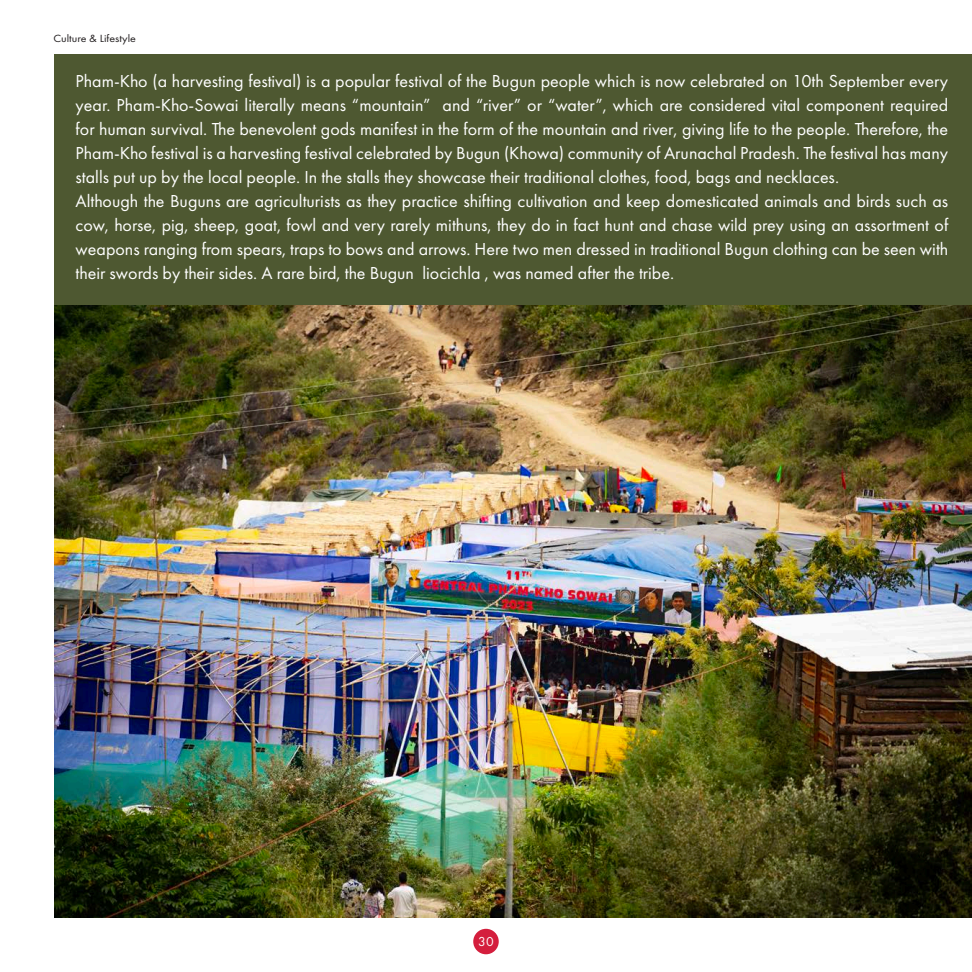
<style>
.page{position:relative;width:972px;height:972px;background:#fff}
.page>*{position:absolute;margin:0;border:0;box-sizing:border-box;transform-origin:0 0}
.t1{font:18px/24px "Futura PT";color:#fff}
.t2{font:13.5px "Futura PT";color:#fff}
.t3{font:10.8px "Futura PT";color:#231f20;scale:1.11 1}
</style>
<div class="page">
<div style="left:473px;top:929px;width:26px;height:25px;background:#d41e3d;border-radius:50%"></div>
<div style="left:54px;top:54px;width:918px;height:863px;background:#4e5831"></div>
<img style="left:54px;top:305px;width:918px;height:613px">
<p class="t3" style="left:53px;top:32px;width:76px">Culture &amp; Lifestyle</p>
<p class="t1" style="left:76px;top:69px;width:874px">Pham-Kho (a harvesting festival) is a popular festival of the Bugun people which is now celebrated on 10th September every year. Pham-Kho-Sowai literally means “mountain” and “river” or “water”, which are considered vital component required for human survival. The benevolent gods manifest in the form of the mountain and river, giving life to the people. Therefore, the Pham-Kho festival is a harvesting festival celebrated by Bugun (Khowa) community of Arunachal Pradesh. The festival has many stalls put up by the local people. In the stalls they showcase their traditional clothes, food, bags and necklaces.<br>Although the Buguns are agriculturists as they practice shifting cultivation and keep domesticated animals and birds such as cow, horse, pig, sheep, goat, fowl and very rarely mithuns, they do in fact hunt and chase wild prey using an assortment of weapons ranging from spears, traps to bows and arrows. Here two men dressed in traditional Bugun clothing can be seen with their swords by their sides. A rare bird, the Bugun liocichla , was named after the tribe.</p>
<p class="t2" style="left:478px;top:933px;width:17px">30</p>
</div>
